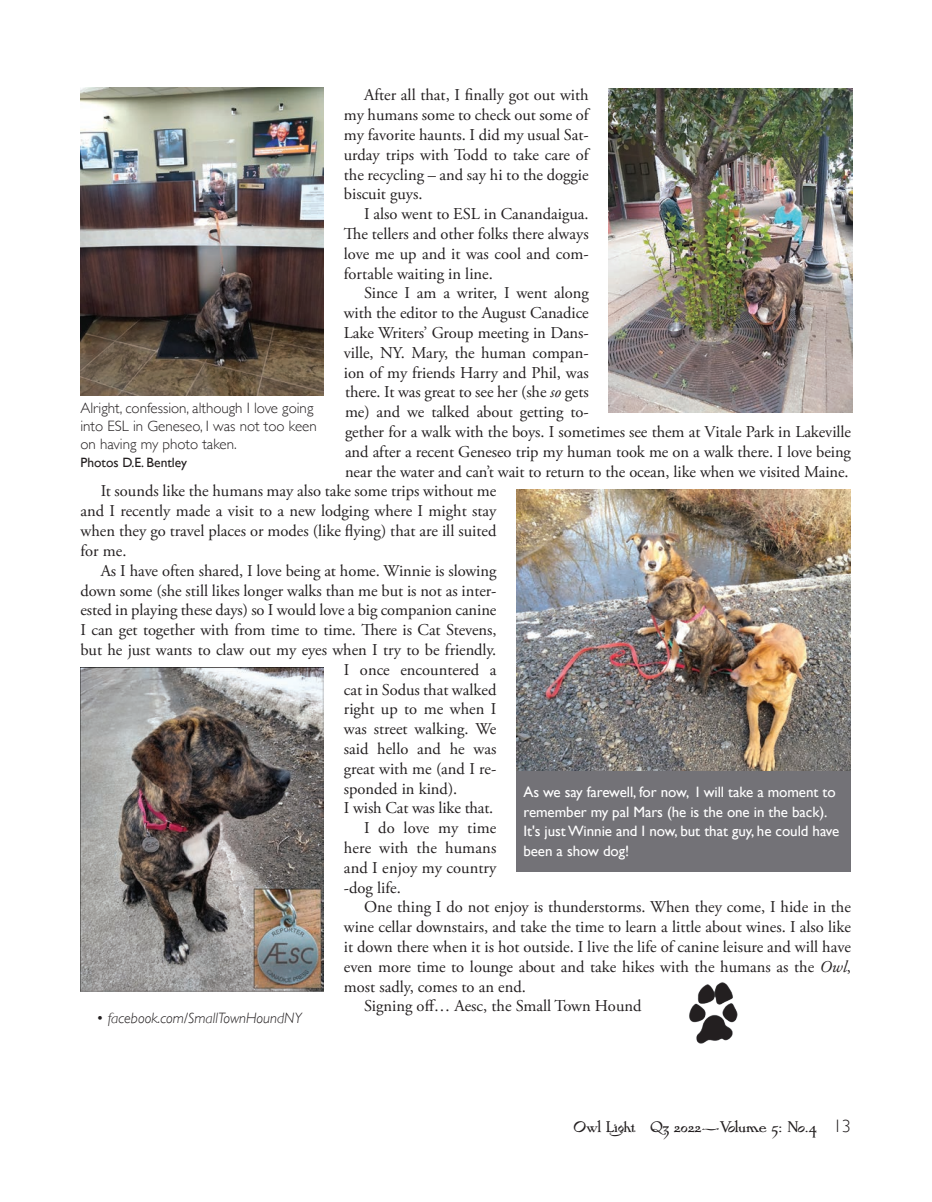
<style>
.page{position:relative;width:932px;height:1202px;background:#fff}
.page>*{position:absolute;margin:0;border:0;box-sizing:border-box;transform-origin:0 0}
.Body_indented_2022{font:16.5px/19.8px "Adobe Garamond Pro";letter-spacing:-.005em;color:#231f20;text-align:justify}
.t1{font:16.5px "P22 Artsand Crafts Hunter";letter-spacing:-.01em;color:#231f20}
.Stacked{font:15px/19.5px "Gill Sans";letter-spacing:-.005em;color:#fff}
.Stacked-2{font:300 15px/18px "Gill Sans";color:#231f20}
.Bio{font:italic 300 15px "Gill Sans";color:#231f20}
.Stacked-3{font:13.5px "Gill Sans";color:#231f20}
.s1{font-style:italic}
.s2{font-family:"Gill Sans";font-weight:300;font-size:18px}
</style>
<div class="page">
<img style="left:689px;top:982px;width:49px;height:62px">
<img style="left:80px;top:88px;width:243px;height:307px">
<img style="left:516px;top:489px;width:334px;height:282px">
<img style="left:80px;top:667px;width:243px;height:324px">
<img style="left:609px;top:88px;width:243px;height:324px">
<div style="left:516px;top:771px;width:334px;height:100px;background:#737277"></div>
<p class="Body_indented_2022" style="left:344px;top:86px;width:246px;text-indent:20px">After all that, I finally got out with my humans some to check out some of my favorite haunts. I did my usual Sat&shy;urday trips with Todd to take care of the recycling – and say hi to the doggie biscuit guys.</p>
<p class="Body_indented_2022" style="left:344px;top:205px;width:246px;text-indent:20px">I also went to ESL in Canandaigua.<br>The tellers and other folks there always love me up and it was cool and com&shy;fortable waiting in line.</p>
<p class="Body_indented_2022" style="left:344px;top:284px;width:508px;text-align:left;text-indent:20px">Since I am a writer, I went along<br>with the editor to the August Canadice<br>Lake Writers’ Group meeting in Dans-<br>ville, NY. Mary, the human compan-<br>ion of my friends Harry and Phil, was<br>there. It was great to see her (she <span class="s1">so</span> gets<br>me) and we talked about getting to-<br>gether for a walk with the boys. I sometimes see them at Vitale Park in Lakeville and after a recent Geneseo trip my human took me on a walk there. I love being near the water and can’t wait to return to the ocean, like when we visited Maine.</p>
<p class="Body_indented_2022" style="left:80px;top:482px;width:417px;text-indent:20px">It sounds like the humans may also take some trips without me and I recently made a visit to a new lodging where I might stay when they go travel places or modes (like flying) that are ill suited for me.</p>
<p class="Body_indented_2022" style="left:101px;top:561px;width:397px">As I have often shared, I love being at home. Winnie is slowing</p>
<p class="Body_indented_2022" style="left:80px;top:581px;width:417px">down some (she still likes longer walks than me but is not as inter-</p>
<p class="Body_indented_2022" style="left:80px;top:601px;width:417px">ested in playing these days) so I would love a big companion canine</p>
<p class="Body_indented_2022" style="left:80px;top:620px;width:417px">I can get together with from time to time. There is Cat Stevens,</p>
<p class="Body_indented_2022" style="left:80px;top:640px;width:417px">but he just wants to claw out my eyes when I try to be friendly.</p>
<p class="Body_indented_2022" style="left:344px;top:660px;width:154px">I once encountered a</p>
<p class="Body_indented_2022" style="left:344px;top:680px;width:154px">cat in Sodus that walked</p>
<p class="Body_indented_2022" style="left:344px;top:700px;width:154px">right up to me when I</p>
<p class="Body_indented_2022" style="left:344px;top:719px;width:154px">was street walking. We</p>
<p class="Body_indented_2022" style="left:344px;top:739px;width:154px">said hello and he was</p>
<p class="Body_indented_2022" style="left:344px;top:759px;width:154px">great with me (and I re-</p>
<p class="Body_indented_2022" style="left:344px;top:779px;width:115px">sponded in kind).</p>
<p class="Body_indented_2022" style="left:344px;top:799px;width:151px">I wish Cat was like that.</p>
<p class="Body_indented_2022" style="left:344px;top:818px;width:154px;text-indent:20px">I do love my time here with the humans and I enjoy my country -dog life.</p>
<p class="Body_indented_2022" style="left:344px;top:898px;width:508px;text-indent:20px">One thing I do not enjoy is thunderstorms. When they come, I hide in the wine cellar downstairs, and take the time to learn a little about wines. I also like it down there when it is hot outside. I live the life of canine leisure and will have even more time to lounge about and take hikes with the humans as the <span class="s1">Owl</span>, most sadly, comes to an end.</p>
<p class="Body_indented_2022" style="left:364px;top:997px;width:279px">Signing off… Aesc, the Small Town Hound</p>
<p class="Stacked-2" style="left:80px;top:398px;width:238px">Alright, confession, although I love going into ESL in Geneseo, I was not too keen on having my photo taken.</p>
<p class="Stacked-3" style="left:80px;top:454px;width:108px">Photos D.E. Bentley</p>
<p class="Stacked" style="left:523px;top:782px;width:317px">As we say farewell, for now, I will take a moment to remember my pal Mars (he is the one in the back).<br>It's just Winnie and I now, but that guy, he could have been a show dog!</p>
<p class="Bio" style="left:96px;top:1009px;width:207px">• facebook.com/SmallTownHoundNY</p>
<p class="t1" style="left:573px;top:1117px;width:279px">Owl Light Q3 2022–Volume 5: No.4 <span class="s2">13</span></p>
</div>
